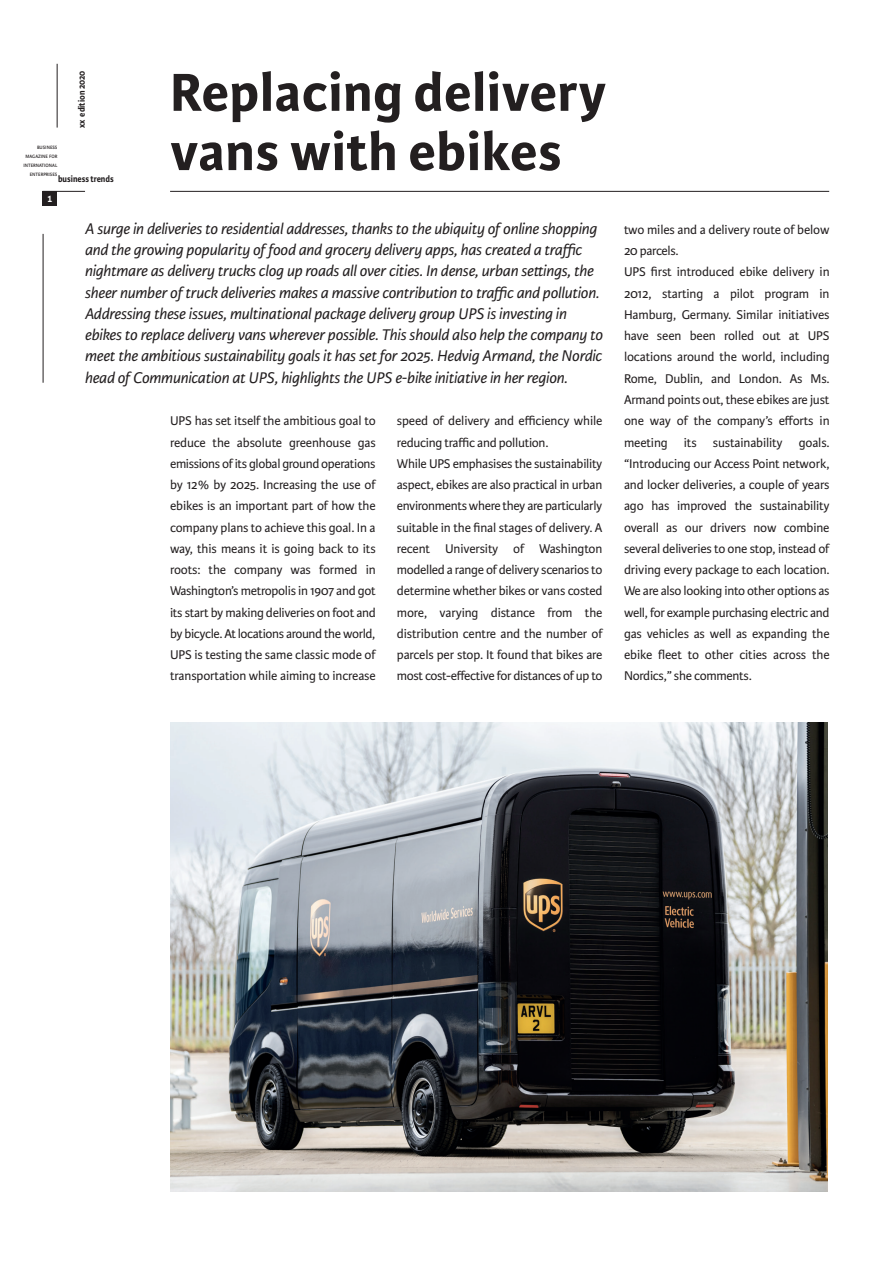
<style>
.page{position:relative;width:893px;height:1263px;background:#fff}
.page>*{position:absolute;margin:0;border:0;box-sizing:border-box;transform-origin:0 0}
.Heading{font:700 57px/59.2px "Karmina Sans";letter-spacing:.01em;color:#231f20}
.Intro{font:italic 16.5px/21.3px "Karmina Sans";letter-spacing:-.01em;color:#231f20}
.Body{font:13.5px/21.3px "Karmina Sans";letter-spacing:-.01em;color:#231f20;text-align:justify}
.t1{font:700 9.75px "Karmina Sans";color:#231f20;scale:.9 1}
.t2{font:700 9.75px "Aller";color:#fff;scale:.9 1}
.t3{font:6.75px/9px "Karmina Sans";color:#231f20;text-align:right;scale:.9 1}
</style>
<div class="page">
<hr style="left:170px;top:191px;width:659px;height:1px;background:#231f20">
<hr style="left:43px;top:191px;width:42px;height:1px;background:#231f20">
<hr style="left:57px;top:64px;width:1px;height:64px;background:#231f20">
<div style="left:43px;top:191px;width:14px;height:15px;background:#231f20"></div>
<hr style="left:43px;top:234px;width:1px;height:149px;background:#231f20">
<img style="left:170px;top:723px;width:658px;height:468px">
<p class="t1" style="left:76px;top:128px;width:65px;rotate:-90deg">xx edition 2020</p>
<p class="t3" style="left:23px;top:142px;width:39px">business magazine for international enterprises</p>
<p class="t1" style="left:58px;top:173px;width:63px">business trends</p>
<p class="t2" style="left:47px;top:193px;width:7px">1</p>
<p class="Heading" style="left:170px;top:64px;width:438px">Replacing delivery vans with ebikes</p>
<p class="Intro" style="left:85px;top:218px;width:520px">A surge in deliveries to residential addresses, thanks to the ubiquity of online shopping and the growing popularity of food and grocery delivery apps, has created a traffic nightmare as delivery trucks clog up roads all over cities. In dense, urban settings, the sheer number of truck deliveries makes a massive contribution to traffic and pollution.<br>Addressing these issues, multinational package delivery group UPS is investing in ebikes to replace delivery vans wherever possible. This should also help the company to meet the ambitious sustainability goals it has set for 2025. Hedvig Armand, the Nordic head of Communication at UPS, highlights the UPS e-bike initiative in her region.</p>
<p class="Body" style="left:624px;top:219px;width:207px">two miles and a delivery route of below<br>20 parcels.</p>
<p class="Body" style="left:624px;top:262px;width:207px">UPS first introduced ebike delivery in 2012, starting a pilot program in Hamburg, Germany. Similar initiatives have seen been rolled out at UPS locations around the world, including Rome, Dublin, and London. As Ms.<br>Armand points out, these ebikes are just one way of the company’s efforts in meeting its sustainability goals. “Introducing our Access Point network, and locker deliveries, a couple of years ago has improved the sustainability overall as our drivers now combine several deliveries to one stop, instead of driving every package to each location.<br>We are also looking into other options as well, for example purchasing electric and gas vehicles as well as expanding the ebike fleet to other cities across the Nordics,” she comments.</p>
<p class="Body" style="left:170px;top:410px;width:207px">UPS has set itself the ambitious goal to reduce the absolute greenhouse gas emissions of its global ground operations by 12% by 2025. Increasing the use of ebikes is an important part of how the company plans to achieve this goal. In a way, this means it is going back to its roots: the company was formed in Washington’s metropolis in 1907 and got its start by making deliveries on foot and by bicycle. At locations around the world, UPS is testing the same classic mode of transportation while aiming to increase</p>
<p class="Body" style="left:397px;top:410px;width:207px">speed of delivery and efficiency while reducing traffic and pollution.</p>
<p class="Body" style="left:397px;top:453px;width:207px">While UPS emphasises the sustainability aspect, ebikes are also practical in urban environments where they are particularly suitable in the final stages of delivery. A recent University of Washington modelled a range of delivery scenarios to determine whether bikes or vans costed more, varying distance from the distribution centre and the number of parcels per stop. It found that bikes are most cost-effective for distances of up to</p>
</div>
